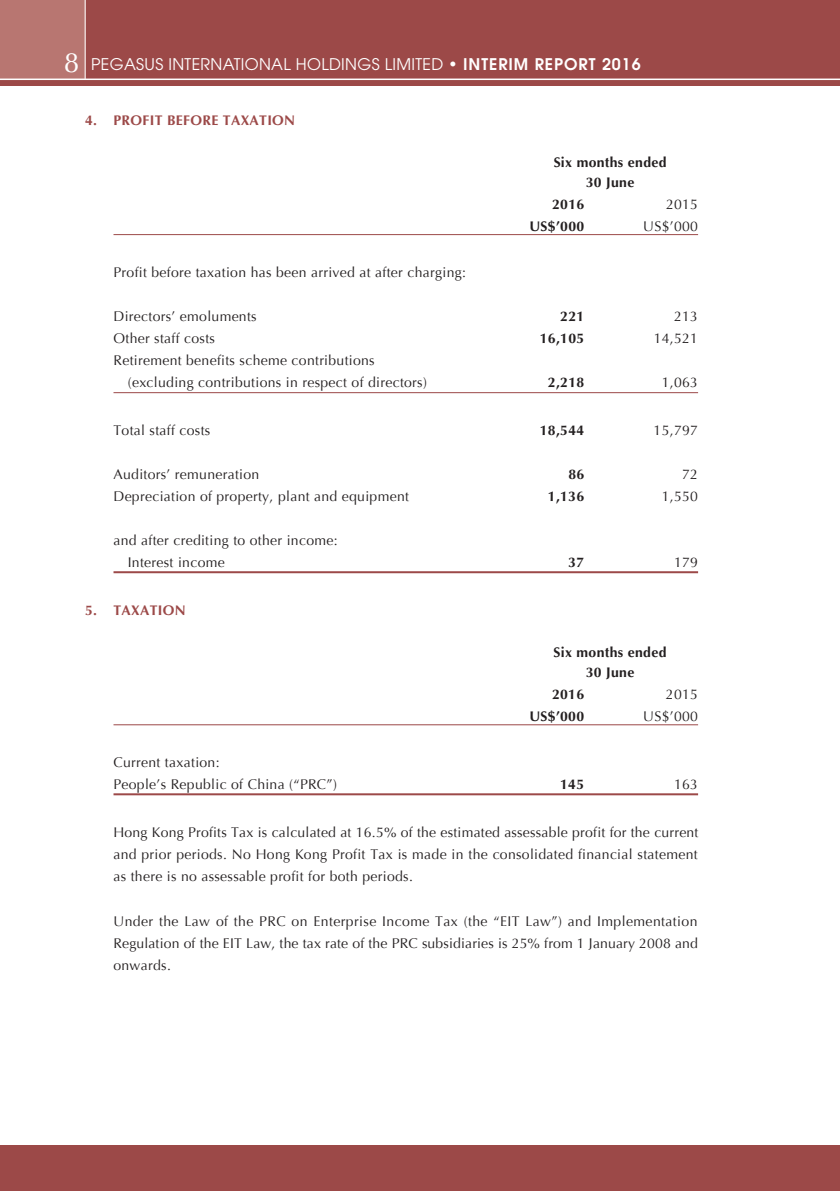
<style>
.page{position:relative;width:840px;height:1191px;background:#fff}
.page>*{position:absolute;margin:0;border:0;box-sizing:border-box;transform-origin:0 0}
.t1{font:16px "Avant Garde";letter-spacing:.02em;color:#fff}
.t2{font:14px/22px "Optima";letter-spacing:.02em;color:#231f20}
.t3{font:700 14px/20px "Optima";letter-spacing:.02em;color:#231f20;text-align:center}
.t4{font:700 14px "Optima";letter-spacing:.02em;color:#9c4948}
.s1{font-family:"Optima";font-size:28px}
.s2{font-weight:600}
</style>
<div class="page">
<div style="left:0;top:0;width:839px;height:85px;background:#9c4948"></div>
<div style="left:0;top:1145px;width:839px;height:46px;background:#9c4948"></div>
<div style="left:0;top:0;width:86px;height:79px;background:#b87671"></div>
<hr style="left:85px;top:0;width:1px;height:79px;background:#fff">
<hr style="left:0;top:79px;width:839px;height:1px;background:#fff">
<hr style="left:113px;top:234px;width:584px;height:1px;background:#9c4948">
<hr style="left:113px;top:392px;width:584px;height:1px;background:#9c4948">
<hr style="left:113px;top:571px;width:584px;height:2px;background:#9c4948">
<hr style="left:113px;top:724px;width:584px;height:1px;background:#9c4948">
<hr style="left:113px;top:793px;width:584px;height:2px;background:#9c4948">
<p class="t1" style="left:64px;top:55px;width:578px"><span class="s1">8</span> PEGASUS INTERNATIONAL HOLDINGS LIMITED • <span class="s2">INTERIM REPORT 2016</span></p>
<p class="t4" style="left:85px;top:112px;width:211px">4. PROFIT BEFORE TAXATION</p>
<p class="t3" style="left:553px;top:153px;width:114px">Six months ended<br>30 June</p>
<p class="t3" style="left:552px;top:195px;width:34px">2016</p>
<p class="t2" style="left:665px;top:194px;width:34px">2015</p>
<p class="t3" style="left:529px;top:217px;width:56px">US$’000</p>
<p class="t2" style="left:643px;top:216px;width:56px">US$’000</p>
<p class="t2" style="left:113px;top:262px;width:354px">Profit before taxation has been arrived at after charging:</p>
<p class="t2" style="left:113px;top:306px;width:145px">Directors’ emoluments</p>
<p class="t3" style="left:560px;top:307px;width:25px">221</p>
<p class="t2" style="left:673px;top:306px;width:25px">213</p>
<p class="t2" style="left:113px;top:328px;width:103px">Other staff costs</p>
<p class="t3" style="left:539px;top:329px;width:46px">16,105</p>
<p class="t2" style="left:653px;top:328px;width:46px">14,521</p>
<p class="t2" style="left:128px;top:350px;width:300px;text-indent:-14px">Retirement benefits scheme contributions (excluding contributions in respect of directors)</p>
<p class="t3" style="left:547px;top:373px;width:38px">2,218</p>
<p class="t2" style="left:661px;top:372px;width:38px">1,063</p>
<p class="t2" style="left:113px;top:420px;width:98px">Total staff costs</p>
<p class="t3" style="left:539px;top:421px;width:46px">18,544</p>
<p class="t2" style="left:653px;top:420px;width:46px">15,797</p>
<p class="t2" style="left:113px;top:464px;width:147px">Auditors’ remuneration</p>
<p class="t3" style="left:568px;top:465px;width:17px">86</p>
<p class="t2" style="left:681px;top:464px;width:17px">72</p>
<p class="t2" style="left:113px;top:486px;width:297px">Depreciation of property, plant and equipment</p>
<p class="t3" style="left:547px;top:487px;width:38px">1,136</p>
<p class="t2" style="left:661px;top:486px;width:38px">1,550</p>
<p class="t2" style="left:128px;top:530px;width:211px;text-indent:-14px">and after crediting to other income:<br>Interest income</p>
<p class="t3" style="left:568px;top:553px;width:17px">37</p>
<p class="t2" style="left:673px;top:552px;width:25px">179</p>
<p class="t4" style="left:85px;top:602px;width:102px">5. TAXATION</p>
<p class="t3" style="left:553px;top:643px;width:114px">Six months ended<br>30 June</p>
<p class="t3" style="left:552px;top:685px;width:34px">2016</p>
<p class="t2" style="left:665px;top:684px;width:34px">2015</p>
<p class="t3" style="left:529px;top:707px;width:56px">US$’000</p>
<p class="t2" style="left:642px;top:706px;width:56px">US$’000</p>
<p class="t2" style="left:113px;top:752px;width:225px">Current taxation:<br>People’s Republic of China (“PRC”)</p>
<p class="t3" style="left:560px;top:775px;width:25px">145</p>
<p class="t2" style="left:673px;top:774px;width:25px">163</p>
<p class="t2" style="left:113px;top:822px;width:586px;text-align:justify">Hong Kong Profits Tax is calculated at 16.5% of the estimated assessable profit for the current and prior periods. No Hong Kong Profit Tax is made in the consolidated financial statement as there is no assessable profit for both periods.</p>
<p class="t2" style="left:113px;top:910px;width:585px;text-align:justify">Under the Law of the PRC on Enterprise Income Tax (the “EIT Law”) and Implementation Regulation of the EIT Law, the tax rate of the PRC subsidiaries is 25% from 1 January 2008 and onwards.</p>
</div>
